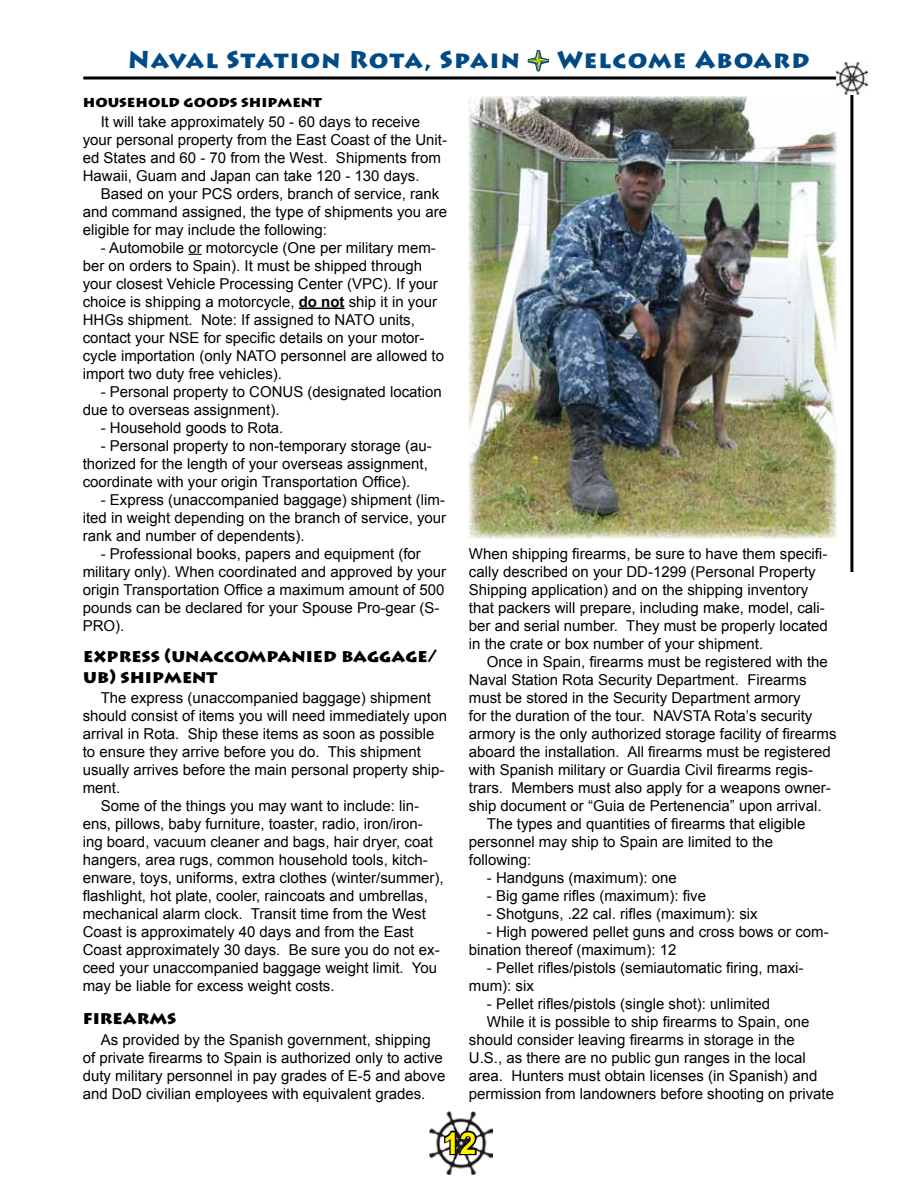
<style>
.page{position:relative;width:918px;height:1188px;background:#fff}
.page>*{position:absolute;margin:0;border:0;box-sizing:border-box;transform-origin:0 0}
.t1{font:700 30px "Arial";color:#fff200}
.t2{font:900 24px "Lithos Pro";letter-spacing:.05em;color:#004a85}
.t3{font:900 18px/21.6px "Lithos Pro";color:#000}
.t4{font:15px/18px "Arial";color:#000}
.t5{font:900 15px "Lithos Pro";color:#000}
.s1{color:#fff200}
.s2{font-weight:700}
</style>
<div class="page">
<img style="left:430px;top:1111px;width:63px;height:64px">
<svg style="left:83px;top:76px;width:753px;height:4px;background:#3f3f3f"></svg>
<hr style="left:850px;top:92px;width:3px;height:480px;background:#000">
<img style="left:836px;top:63px;width:32px;height:32px">
<svg style="left:515px;top:50px;width:58px;height:30px"></svg>
<svg style="left:188px;top:254px;width:14px;height:1px"></svg>
<hr style="left:299px;top:308px;width:46px;height:1px;background:#000">
<img style="left:469px;top:96px;width:368px;height:443px">
<svg style="left:443px;top:1128px;width:36px;height:29px"></svg>
<h2 class="t2" style="left:128px;top:45px;width:683px">Naval Station Rota, Spain <span class="s1">●</span> Welcome Aboard</h2>
<p class="t5" style="left:83px;top:93px;width:241px">household goods shipment</p>
<p class="t4" style="left:83px;top:113px;width:366px;text-indent:18px">It will take approximately 50 - 60 days to receive your personal property from the East Coast of the Unit&shy;ed States and 60 - 70 from the West. Shipments from Hawaii, Guam and Japan can take 120 - 130 days.</p>
<p class="t4" style="left:83px;top:185px;width:366px;text-indent:18px">Based on your PCS orders, branch of service, rank and command assigned, the type of shipments you are eligible for may include the following:</p>
<p class="t4" style="left:83px;top:239px;width:363px;text-indent:18px">- Automobile or motorcycle (One per military mem&shy;ber on orders to Spain). It must be shipped through your closest Vehicle Processing Center (VPC). If your choice is shipping a motorcycle, <span class="s2">do not</span> ship it in your HHGs shipment. Note: If assigned to NATO units, contact your NSE for specific details on your motor&shy;cycle importation (only NATO personnel are allowed to import two duty free vehicles).</p>
<p class="t4" style="left:83px;top:383px;width:360px;text-indent:18px">- Personal property to CONUS (designated location due to overseas assignment).</p>
<p class="t4" style="left:101px;top:419px;width:184px">- Household goods to Rota.</p>
<p class="t4" style="left:83px;top:437px;width:350px;text-indent:18px">- Personal property to non-temporary storage (au&shy;thorized for the length of your overseas assignment, coordinate with your origin Transportation Office).</p>
<p class="t4" style="left:83px;top:491px;width:365px;text-align:justify;text-indent:18px">- Express (unaccompanied baggage) shipment (lim&shy;ited in weight depending on the branch of service, your rank and number of dependents).</p>
<p class="t4" style="left:83px;top:545px;width:365px;text-indent:18px">- Professional books, papers and equipment (for military only). When coordinated and approved by your origin Transportation Office a maximum amount of 500 pounds can be declared for your Spouse Pro-gear (S-PRO).</p>
<p class="t3" style="left:83px;top:645px;width:355px">express (unaccompanied baggage/ ub) shipment</p>
<p class="t4" style="left:101px;top:689px;width:332px">The express (unaccompanied baggage) shipment</p>
<p class="t4" style="left:83px;top:707px;width:366px">should consist of items you will need immediately upon</p>
<p class="t4" style="left:83px;top:725px;width:353px">arrival in Rota. Ship these items as soon as possible</p>
<p class="t4" style="left:83px;top:743px;width:340px">to ensure they arrive before you do. This shipment</p>
<p class="t4" style="left:83px;top:761px;width:363px">usually arrives before the main personal property ship-</p>
<p class="t4" style="left:83px;top:779px;width:39px">ment.</p>
<p class="t4" style="left:101px;top:797px;width:320px">Some of the things you may want to include: lin-</p>
<p class="t4" style="left:83px;top:815px;width:342px">ens, pillows, baby furniture, toaster, radio, iron/iron-</p>
<p class="t4" style="left:83px;top:833px;width:352px">ing board, vacuum cleaner and bags, hair dryer, coat</p>
<p class="t4" style="left:83px;top:851px;width:347px">hangers, area rugs, common household tools, kitch-</p>
<p class="t4" style="left:83px;top:869px;width:362px">enware, toys, uniforms, extra clothes (winter/summer),</p>
<p class="t4" style="left:83px;top:887px;width:347px">flashlight, hot plate, cooler, raincoats and umbrellas,</p>
<p class="t4" style="left:83px;top:905px;width:345px">mechanical alarm clock. Transit time from the West</p>
<p class="t4" style="left:83px;top:923px;width:332px">Coast is approximately 40 days and from the East</p>
<p class="t4" style="left:83px;top:941px;width:358px">Coast approximately 30 days. Be sure you do not ex-</p>
<p class="t4" style="left:83px;top:959px;width:356px">ceed your unaccompanied baggage weight limit. You</p>
<p class="t4" style="left:83px;top:977px;width:253px">may be liable for excess weight costs.</p>
<p class="t4" style="left:83px;top:1031px;width:364px;text-indent:18px">As provided by the Spanish government, shipping of private firearms to Spain is authorized only to active duty military personnel in pay grades of E-5 and above and DoD civilian employees with equivalent grades.</p>
<p class="t3" style="left:83px;top:1007px;width:95px">firearms</p>
<p class="t4" style="left:469px;top:544px;width:361px">When shipping firearms, be sure to have them specifi&shy;cally described on your DD-1299 (Personal Property Shipping application) and on the shipping inventory that packers will prepare, including make, model, cali&shy;ber and serial number. They must be properly located in the crate or box number of your shipment.</p>
<p class="t4" style="left:487px;top:652px;width:342px">Once in Spain, firearms must be registered with the</p>
<p class="t4" style="left:469px;top:670px;width:339px">Naval Station Rota Security Department. Firearms</p>
<p class="t4" style="left:469px;top:688px;width:333px">must be stored in the Security Department armory</p>
<p class="t4" style="left:469px;top:706px;width:345px">for the duration of the tour. NAVSTA Rota’s security</p>
<p class="t4" style="left:469px;top:724px;width:369px">armory is the only authorized storage facility of firearms</p>
<p class="t4" style="left:469px;top:742px;width:363px">aboard the installation. All firearms must be registered</p>
<p class="t4" style="left:469px;top:760px;width:346px">with Spanish military or Guardia Civil firearms regis-</p>
<p class="t4" style="left:469px;top:778px;width:363px">trars. Members must also apply for a weapons owner-</p>
<p class="t4" style="left:469px;top:796px;width:354px">ship document or “Guia de Pertenencia” upon arrival.</p>
<p class="t4" style="left:487px;top:814px;width:320px">The types and quantities of firearms that eligible</p>
<p class="t4" style="left:469px;top:832px;width:306px">personnel may ship to Spain are limited to the</p>
<p class="t4" style="left:469px;top:850px;width:64px">following:</p>
<p class="t4" style="left:487px;top:868px;width:192px">- Handguns (maximum): one</p>
<p class="t4" style="left:487px;top:886px;width:221px">- Big game rifles (maximum): five</p>
<p class="t4" style="left:487px;top:904px;width:272px">- Shotguns, .22 cal. rifles (maximum): six</p>
<p class="t4" style="left:469px;top:922px;width:361px;text-indent:18px">- High powered pellet guns and cross bows or com&shy;bination thereof (maximum): 12</p>
<p class="t4" style="left:469px;top:958px;width:336px;text-indent:18px">- Pellet rifles/pistols (semiautomatic firing, maxi&shy;mum): six</p>
<p class="t4" style="left:487px;top:994px;width:285px">- Pellet rifles/pistols (single shot): unlimited</p>
<p class="t4" style="left:487px;top:1012px;width:324px">While it is possible to ship firearms to Spain, one</p>
<p class="t4" style="left:469px;top:1030px;width:327px">should consider leaving firearms in storage in the</p>
<p class="t4" style="left:469px;top:1048px;width:338px">U.S., as there are no public gun ranges in the local</p>
<p class="t4" style="left:469px;top:1066px;width:350px">area. Hunters must obtain licenses (in Spanish) and</p>
<p class="t4" style="left:469px;top:1084px;width:367px">permission from landowners before shooting on private</p>
<h1 class="t1" style="left:443px;top:1123px;width:35px">12</h1>
</div>
